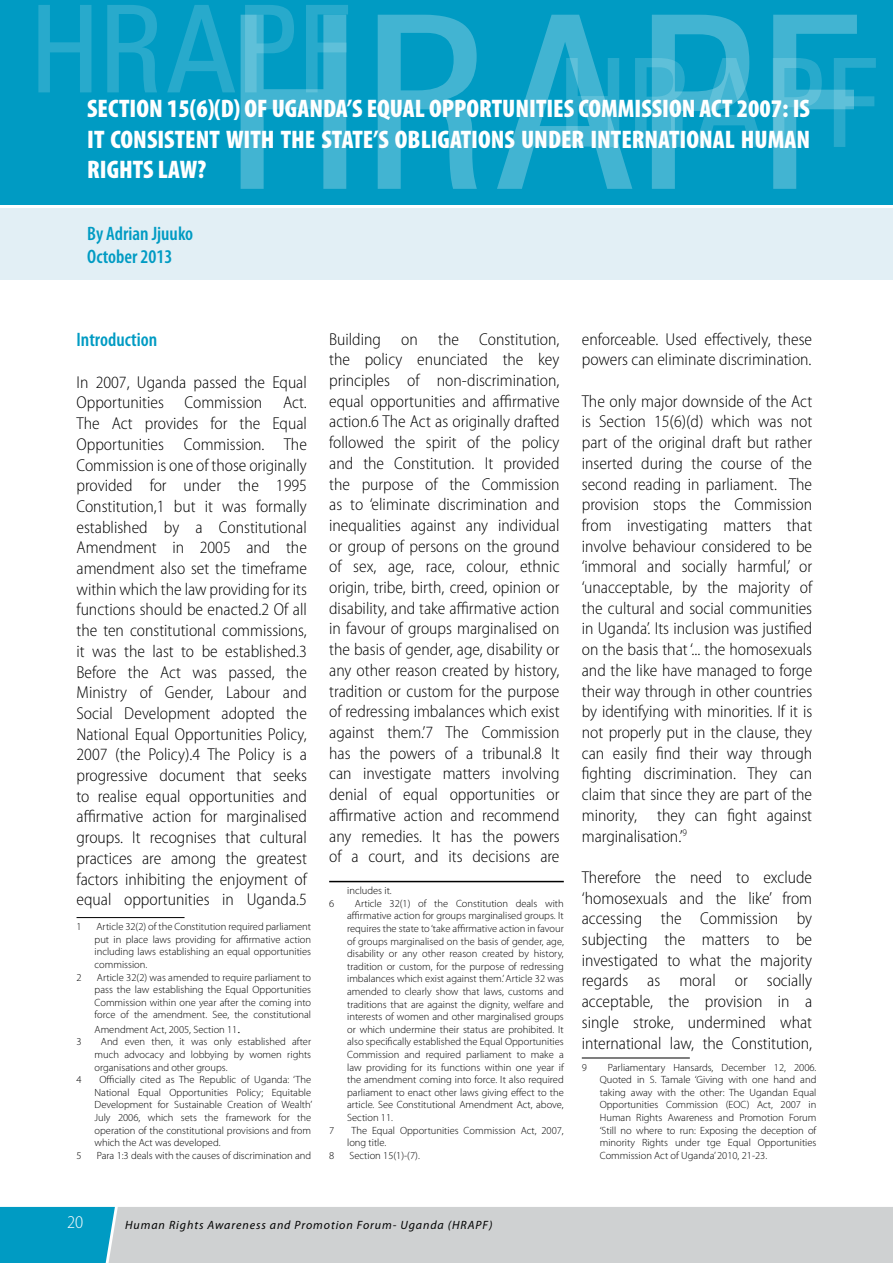
<style>
.page{position:relative;width:893px;height:1263px;background:#fff}
.page>*{position:absolute;margin:0;border:0;box-sizing:border-box;transform-origin:0 0}
.t1{font:900 condensed 25.5px/30.6px "Myriad Pro";color:#fff;text-align:justify}
.t2{font:600 condensed 19.5px/23.4px "Myriad Pro";color:#009bc3}
.t3{font:300 semi-condensed 18px "Myriad Pro";color:#fff}
.t4{font:300 semi-condensed 17.25px/20.7px "Myriad Pro";color:#000;text-align:justify}
.t5{font:italic 12px "Myriad Pro";letter-spacing:.075em;color:#000}
.t6{font:300 10.5px/12.6px "Myriad Pro";color:#000;text-align:justify}
.s1{font-family:"Book Antiqua";font-weight:400;font-size:12px}
</style>
<div class="page">
<svg style="left:0;top:1207px;width:893px;height:56px;background:#b5cad0"></svg>
<div style="left:0;top:0;width:893px;height:204px;background:#009bc3"></div>
<svg style="left:38px;top:5px;width:310px;height:87px"></svg>
<svg style="left:857px;top:58px;width:19px;height:49px"></svg>
<svg style="left:241px;top:15px;width:616px;height:174px"></svg>
<div style="left:0;top:208px;width:893px;height:72px;background:#e2eff5"></div>
<hr style="left:77px;top:917px;width:108px;height:1px;background:#000">
<hr style="left:329px;top:881px;width:235px;height:1px;background:#000">
<hr style="left:582px;top:1058px;width:108px;height:1px;background:#000">
<h1 class="t1" style="left:87px;top:93px;width:724px">SECTION 15(6)(D) OF UGANDA’S EQUAL OPPORTUNITIES COMMISSION ACT 2007: IS IT CONSISTENT WITH THE STATE’S OBLIGATIONS UNDER INTERNATIONAL HUMAN RIGHTS LAW?</h1>
<p class="t2" style="left:87px;top:222px;width:108px">By Adrian Jjuuko<br>October 2013</p>
<p class="t2" style="left:77px;top:328px;width:82px">Introduction</p>
<p class="t4" style="left:77px;top:372px;width:232px">In 2007, Uganda passed the Equal Opportunities Commission Act.<br>The Act provides for the Equal Opportunities Commission. The Commission is one of those originally provided for under the 1995<br>Constitution,1 but it was formally established by a Constitutional Amendment in 2005 and the amendment also set the timeframe within which the law providing for its functions should be enacted.2 Of all the ten constitutional commissions, it was the last to be established.3<br>Before the Act was passed, the Ministry of Gender, Labour and Social Development adopted the National Equal Opportunities Policy, 2007 (the Policy).4 The Policy is a progressive document that seeks to realise equal opportunities and affirmative action for marginalised groups. It recognises that cultural practices are among the greatest factors inhibiting the enjoyment of equal opportunities in Uganda.5</p>
<p class="t6" style="left:77px;top:920px;width:7px">1</p>
<p class="t6" style="left:95px;top:920px;width:218px">Article 32(2) of the Constitution required parliament put in place laws providing for affirmative action including laws establishing an equal opportunities commission.</p>
<p class="t6" style="left:77px;top:971px;width:7px">2</p>
<p class="t6" style="left:95px;top:971px;width:218px">Article 32(2) was amended to require parliament to pass the law establishing the Equal Opportunities Commission within one year after the coming into force of the amendment. See, the constitutional</p>
<p class="t6" style="left:95px;top:1023px;width:147px">Amendment Act, 2005, Section 11<span class="s1">.</span></p>
<p class="t6" style="left:77px;top:1036px;width:7px">3</p>
<p class="t6" style="left:95px;top:1036px;width:218px;text-indent:6px">And even then, it was only established after much advocacy and lobbying by women rights organisations and other groups.</p>
<p class="t6" style="left:77px;top:1073px;width:7px">4</p>
<p class="t6" style="left:95px;top:1073px;width:219px;text-indent:5px">Officially cited as The Republic of Uganda: ‘The National Equal Opportunities Policy; Equitable Development for Sustainable Creation of Wealth’ July 2006, which sets the framework for the operation of the constitutional provisions and from which the Act was developed.</p>
<p class="t6" style="left:77px;top:1149px;width:7px">5</p>
<p class="t6" style="left:97px;top:1149px;width:216px">Para 1:3 deals with the causes of discrimination and</p>
<p class="t4" style="left:329px;top:329px;width:232px">Building on the Constitution, the policy enunciated the key principles of non-discrimination, equal opportunities and affirmative action.6 The Act as originally drafted followed the spirit of the policy and the Constitution. It provided the purpose of the Commission as to ‘eliminate discrimination and inequalities against any individual or group of persons on the ground of sex, age, race, colour, ethnic origin, tribe, birth, creed, opinion or disability, and take affirmative action in favour of groups marginalised on the basis of gender, age, disability or any other reason created by history, tradition or custom for the purpose of redressing imbalances which exist against them.’7 The Commission has the powers of a tribunal.8 It can investigate matters involving denial of equal opportunities or affirmative action and recommend any remedies. It has the powers of a court, and its decisions are</p>
<p class="t6" style="left:347px;top:884px;width:46px">includes it.</p>
<p class="t6" style="left:329px;top:897px;width:7px">6</p>
<p class="t6" style="left:347px;top:897px;width:218px;text-indent:8px">Article 32(1) of the Constitution deals with affirmative action for groups marginalised groups. It requires the state to ‘take affirmative action in favour of groups marginalised on the basis of gender, age, disability or any other reason created by history, tradition or custom, for the purpose of redressing imbalances which exist against them.’ Article 32 was amended to clearly show that laws, customs and traditions that are against the dignity, welfare and interests of women and other marginalised groups or which undermine their status are prohibited. It also specifically established the Equal Opportunities Commission and required parliament to make a law providing for its functions within one year if the amendment coming into force. It also required parliament to enact other laws giving effect to the article. See Constitutional Amendment Act, above, Section 11.</p>
<p class="t6" style="left:329px;top:1124px;width:7px">7</p>
<p class="t6" style="left:347px;top:1124px;width:218px;text-indent:4px">The Equal Opportunities Commission Act, 2007, long title.</p>
<p class="t6" style="left:329px;top:1149px;width:7px">8</p>
<p class="t6" style="left:349px;top:1149px;width:72px">Section 15(1)-(7).</p>
<p class="t4" style="left:582px;top:329px;width:232px">enforceable. Used effectively, these powers can eliminate discrimination.</p>
<p class="t4" style="left:582px;top:391px;width:232px">The only major downside of the Act is Section 15(6)(d) which was not part of the original draft but rather inserted during the course of the second reading in parliament. The provision stops the Commission from investigating matters that involve behaviour considered to be ‘immoral and socially harmful,’ or ‘unacceptable, by the majority of the cultural and social communities in Uganda’. Its inclusion was justified on the basis that ‘... the homosexuals and the like have managed to forge their way through in other countries by identifying with minorities. If it is not properly put in the clause, they can easily find their way through fighting discrimination. They can claim that since they are part of the minority, they can fight against marginalisation.’<sup>9</sup></p>
<p class="t4" style="left:582px;top:867px;width:232px">Therefore the need to exclude ‘homosexuals and the like’ from accessing the Commission by subjecting the matters to be investigated to what the majority regards as moral or socially acceptable, the provision in a single stroke, undermined what international law, the Constitution,</p>
<p class="t6" style="left:582px;top:1061px;width:7px">9</p>
<p class="t6" style="left:600px;top:1061px;width:218px;text-indent:8px">Parliamentary Hansards, December 12, 2006.<br>Quoted in S. Tamale ‘Giving with one hand and taking away with the other: The Ugandan Equal Opportunities Commission (EOC) Act, 2007 in Human Rights Awareness and Promotion Forum ‘Still no where to run: Exposing the deception of minority Rights under tge Equal Opportunities Commission Act of Uganda’ 2010, 21-23.</p>
<p class="t3" style="left:67px;top:1212px;width:18px">20</p>
<p class="t5" style="left:125px;top:1218px;width:369px">Human Rights Awareness and Promotion Forum- Uganda (HRAPF)</p>
</div>
